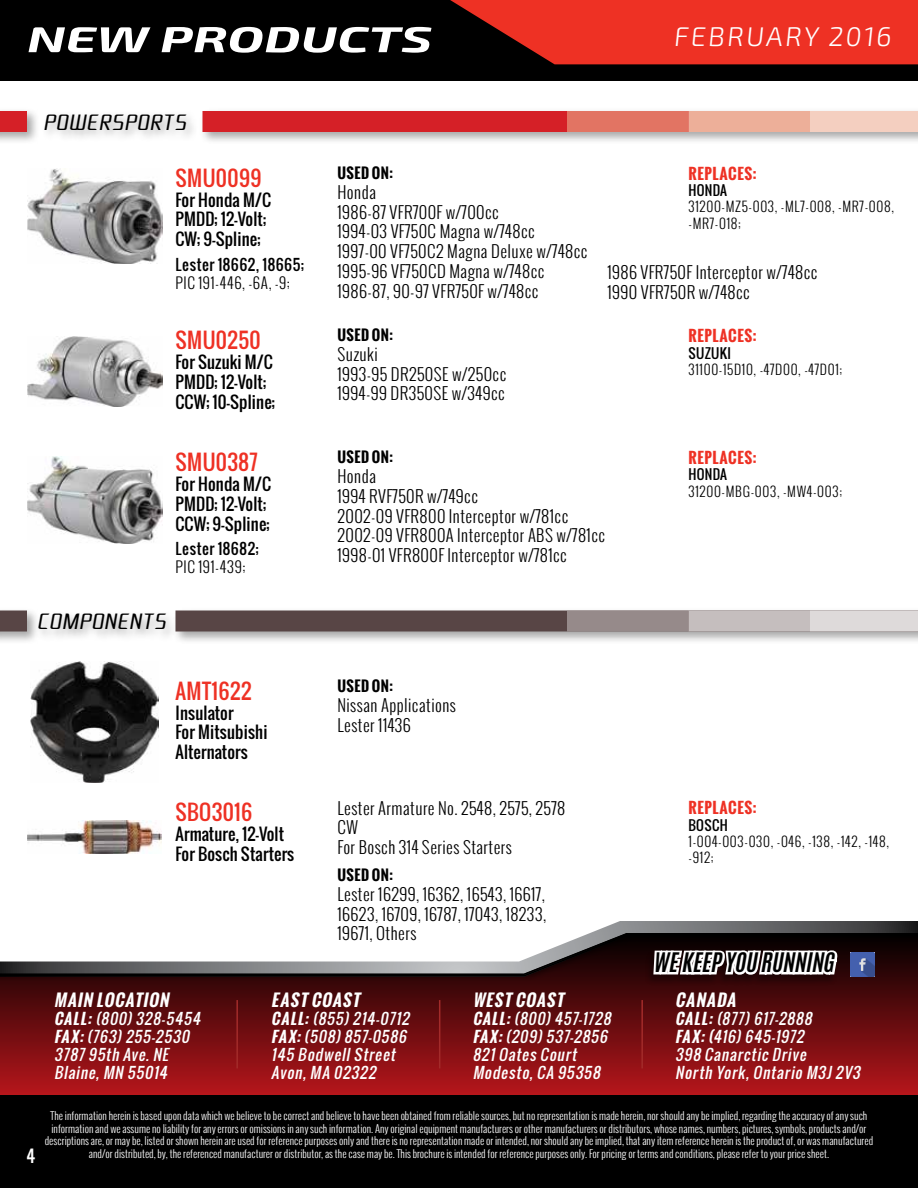
<style>
.page{position:relative;width:918px;height:1188px;background:#fff}
.page>*{position:absolute;margin:0;border:0;box-sizing:border-box;transform-origin:0 0}
.t1{font:italic 700 36px "Exo 2.0";color:#fff;scale:1.5 1}
.t2{font:300 27px "Exo 2.0";color:#fff}
.t3{font:italic 700 22.5px "Antonio";color:#000}
.t4{font:21px "Oswald";letter-spacing:.02em;color:#ee3124}
.t5{font:21px "Acute";letter-spacing:.025em;color:#000}
.t6{font:300 16.5px/19.8px "Oswald";letter-spacing:.025em;color:#000}
.t7{font:16.5px/19.8px "Oswald";letter-spacing:.01em;color:#000}
.t8{font:italic 700 16.5px "Oswald";color:#fff}
.t9{font:16.5px "Oswald";color:#fff}
.t10{font:italic 15px/18px "Oswald";color:#fff}
.t11{font:700 15px "Oswald";letter-spacing:.04em;color:#ee3124}
.t12{font:15px "Oswald";letter-spacing:.04em;color:#000}
.t13{font:300 15px "Oswald";letter-spacing:.045em;color:#000}
.t14{font:700 14.25px "Oswald";letter-spacing:.03em;color:#000}
.t15{font:300 13.5px/16.2px "Oswald";letter-spacing:.05em;color:#000}
.t16{font:13.5px "Oswald";letter-spacing:.025em;color:#000}
.t17{font:300 10.5px/12.6px "Oswald";color:#fff;text-align:center}
.s1{font-weight:700}
</style>
<div class="page">
<div style="left:0;top:0;width:918px;height:81px;background:#000"></div>
<svg style="left:450px;top:0;width:468px;height:64px;background:#d32b1f"></svg>
<svg style="left:598px;top:921px;width:320px;height:9px"></svg>
<div style="left:0;top:932px;width:918px;height:208px;background:#000;opacity:.52"></div>
<div style="left:645px;top:951px;width:195px;height:34px;background:#000;opacity:.35"></div>
<svg style="left:651px;top:921px;width:189px;height:142px;background:#6c3739"></svg>
<hr style="left:236px;top:1000px;width:2px;height:68px;background:#a32b2a">
<hr style="left:439px;top:1000px;width:1px;height:68px;background:#a32b2a">
<hr style="left:641px;top:1000px;width:2px;height:68px;background:#a32b2a">
<img style="left:850px;top:953px;width:25px;height:24px">
<div style="left:0;top:1095px;width:918px;height:93px;background:#000"></div>
<div style="left:0;top:108px;width:40px;height:37px;background:#000;opacity:.35"></div>
<div style="left:0;top:111px;width:27px;height:21px;background:#d52027"></div>
<div style="left:199px;top:108px;width:719px;height:37px;background:#000;opacity:.35"></div>
<div style="left:203px;top:111px;width:715px;height:21px;background:#d52027"></div>
<div style="left:567px;top:111px;width:122px;height:21px;background:#e27463"></div>
<div style="left:689px;top:111px;width:121px;height:21px;background:#edaf99"></div>
<div style="left:810px;top:111px;width:108px;height:21px;background:#f4cfc0"></div>
<div style="left:42px;top:110px;width:156px;height:32px;background:#000;opacity:.35"></div>
<img style="left:27px;top:337px;width:135px;height:70px">
<img style="left:27px;top:169px;width:135px;height:94px">
<img style="left:27px;top:457px;width:135px;height:87px">
<img style="left:30px;top:662px;width:129px;height:121px">
<div style="left:0;top:607px;width:40px;height:37px;background:#000;opacity:.35"></div>
<div style="left:0;top:610px;width:27px;height:22px;background:#584545"></div>
<div style="left:172px;top:607px;width:746px;height:37px;background:#000;opacity:.35"></div>
<div style="left:176px;top:610px;width:742px;height:22px;background:#584545"></div>
<div style="left:567px;top:610px;width:122px;height:22px;background:#968a8a"></div>
<div style="left:689px;top:610px;width:121px;height:22px;background:#c5bebe"></div>
<div style="left:810px;top:610px;width:108px;height:22px;background:#dedada"></div>
<div style="left:35px;top:610px;width:143px;height:32px;background:#000;opacity:.35"></div>
<img style="left:27px;top:820px;width:135px;height:34px">
<h1 class="t1" style="left:27px;top:18px;width:272px">NEW PRODUCTS</h1>
<h2 class="t2" style="left:673px;top:21px;width:222px">FEBRUARY 2016</h2>
<h3 class="t5" style="left:43px;top:109px;width:144px">POWERSPORTS</h3>
<h3 class="t4" style="left:176px;top:162px;width:88px">SMU0099</h3>
<h3 class="t7" style="left:176px;top:190px;width:97px">For Honda M/C<br>PMDD; 12-Volt;<br>CW; 9-Spline;</h3>
<h3 class="t12" style="left:176px;top:253px;width:130px">Lester 18662, 18665;</h3>
<h3 class="t13" style="left:176px;top:273px;width:116px">PIC 191-446, -6A, -9;</h3>
<h3 class="t4" style="left:176px;top:325px;width:87px">SMU0250</h3>
<h3 class="t7" style="left:176px;top:352px;width:101px">For Suzuki M/C<br>PMDD; 12-Volt;<br>CCW; 10-Spline;</h3>
<h3 class="t4" style="left:176px;top:446px;width:84px">SMU0387</h3>
<h3 class="t7" style="left:176px;top:474px;width:97px">For Honda M/C<br>PMDD; 12-Volt;<br>CCW; 9-Spline;</h3>
<h3 class="t12" style="left:176px;top:537px;width:85px">Lester 18682;</h3>
<h3 class="t13" style="left:176px;top:557px;width:72px">PIC 191-439;</h3>
<h3 class="t5" style="left:37px;top:608px;width:131px">COMPONENTS</h3>
<h3 class="t4" style="left:175px;top:675px;width:77px">AMT1622</h3>
<h3 class="t7" style="left:175px;top:703px;width:93px">Insulator<br>For Mitsubishi<br>Alternators</h3>
<h3 class="t4" style="left:175px;top:796px;width:78px">SBO3016</h3>
<h3 class="t7" style="left:175px;top:824px;width:120px">Armature, 12-Volt<br>For Bosch Starters</h3>
<h3 class="t14" style="left:337px;top:162px;width:57px">USED ON:</h3>
<h3 class="t6" style="left:337px;top:182px;width:252px">Honda<br>1986-87 VFR700F w/700cc<br>1994-03 VF750C Magna w/748cc<br>1997-00 VF750C2 Magna Deluxe w/748cc<br>1995-96 VF750CD Magna w/748cc<br>1986-87, 90-97 VFR750F w/748cc</h3>
<h3 class="t14" style="left:337px;top:324px;width:57px">USED ON:</h3>
<h3 class="t6" style="left:337px;top:344px;width:170px">Suzuki<br>1993-95 DR250SE w/250cc<br>1994-99 DR350SE w/349cc</h3>
<h3 class="t11" style="left:689px;top:162px;width:70px">REPLACES:</h3>
<p class="t16" style="left:688px;top:180px;width:40px">HONDA</p>
<p class="t15" style="left:688px;top:199px;width:207px">31200-MZ5-003, -ML7-008, -MR7-008, -MR7-018;</p>
<h3 class="t6" style="left:608px;top:262px;width:212px">1986 VFR750F Interceptor w/748cc<br>1990 VFR750R w/748cc</h3>
<h3 class="t11" style="left:688px;top:325px;width:70px">REPLACES:</h3>
<p class="t16" style="left:688px;top:343px;width:44px">SUZUKI</p>
<p class="t15" style="left:688px;top:361px;width:155px">31100-15D10, -47D00, -47D01;</p>
<h3 class="t14" style="left:337px;top:447px;width:57px">USED ON:</h3>
<h3 class="t6" style="left:337px;top:466px;width:269px">Honda<br>1994 RVF750R w/749cc<br>2002-09 VFR800 Interceptor w/781cc<br>2002-09 VFR800A Interceptor ABS w/781cc<br>1998-01 VFR800F Interceptor w/781cc</h3>
<h3 class="t14" style="left:337px;top:675px;width:57px">USED ON:</h3>
<h3 class="t6" style="left:337px;top:695px;width:120px">Nissan Applications<br>Lester 11436</h3>
<h3 class="t6" style="left:337px;top:798px;width:229px">Lester Armature No. 2548, 2575, 2578<br>CW<br>For Bosch 314 Series Starters</h3>
<h3 class="t14" style="left:337px;top:864px;width:57px">USED ON:</h3>
<h3 class="t6" style="left:337px;top:884px;width:210px;text-align:justify">Lester 16299, 16362, 16543, 16617, 16623, 16709, 16787, 17043, 18233, 19671, Others</h3>
<h3 class="t11" style="left:689px;top:447px;width:70px">REPLACES:</h3>
<p class="t16" style="left:688px;top:464px;width:40px">HONDA</p>
<p class="t15" style="left:688px;top:483px;width:155px">31200-MBG-003, -MW4-003;</p>
<h3 class="t11" style="left:688px;top:797px;width:70px">REPLACES:</h3>
<p class="t16" style="left:688px;top:815px;width:41px">BOSCH</p>
<p class="t15" style="left:688px;top:833px;width:202px">1-004-003-030, -046, -138, -142, -148, -912;</p>
<h3 class="t3" style="left:653px;top:946px;width:188px">WEKEEPYOURUNNING</h3>
<h3 class="t8" style="left:54px;top:987px;width:120px">MAIN LOCATION</h3>
<h3 class="t10" style="left:54px;top:1009px;width:151px"><span class="s1">CALL:</span>(800)328-5454<br><span class="s1">FAX:</span>(763)255-2530<br>3787 95th Ave.NE<br>Blaine,MN 55014</h3>
<h3 class="t8" style="left:271px;top:987px;width:94px">EAST COAST</h3>
<h3 class="t10" style="left:271px;top:1009px;width:143px"><span class="s1">CALL:</span>(855)214-0712<br><span class="s1">FAX:</span>(508)857-0586<br>145 BodwellStreet<br>Avon,MA 02322</h3>
<h3 class="t8" style="left:473px;top:987px;width:97px">WEST COAST</h3>
<h3 class="t10" style="left:473px;top:1009px;width:143px"><span class="s1">CALL:</span>(800)457-1728<br><span class="s1">FAX:</span>(209)537-2856<br>821Oates Court<br>Modesto,CA 95358</h3>
<h3 class="t8" style="left:675px;top:987px;width:66px">CANADA</h3>
<h3 class="t10" style="left:675px;top:1009px;width:190px"><span class="s1">CALL:</span>(877)617-2888<br><span class="s1">FAX:(</span>416)645-1972<br>398 Canarctic Drive<br>North York,Ontario M3J2V3</h3>
<h3 class="t9" style="left:27px;top:1143px;width:10px">4</h3>
<p class="t17" style="left:45px;top:1109px;width:830px">The information herein is based upon data which we believe to be correct and believe to have been obtained from reliable sources, but no representation is made herein, nor should any be implied, regarding the accuracy of any such information and we assume no liability for any errors or omissions in any such information. Any original equipment manufacturers or other manufacturers or distributors, whose names, numbers, pictures, symbols, products and/or descriptions are, or may be, listed or shown herein are used for reference purposes only and there is no representation made or intended, nor should any be implied, that any item reference herein is the product of, or was manufactured and/or distributed, by, the referenced manufacturer or distributor, as the case may be. This brochure is intended for reference purposes only. For pricing or terms and conditions, please refer to your price sheet.</p>
</div>
